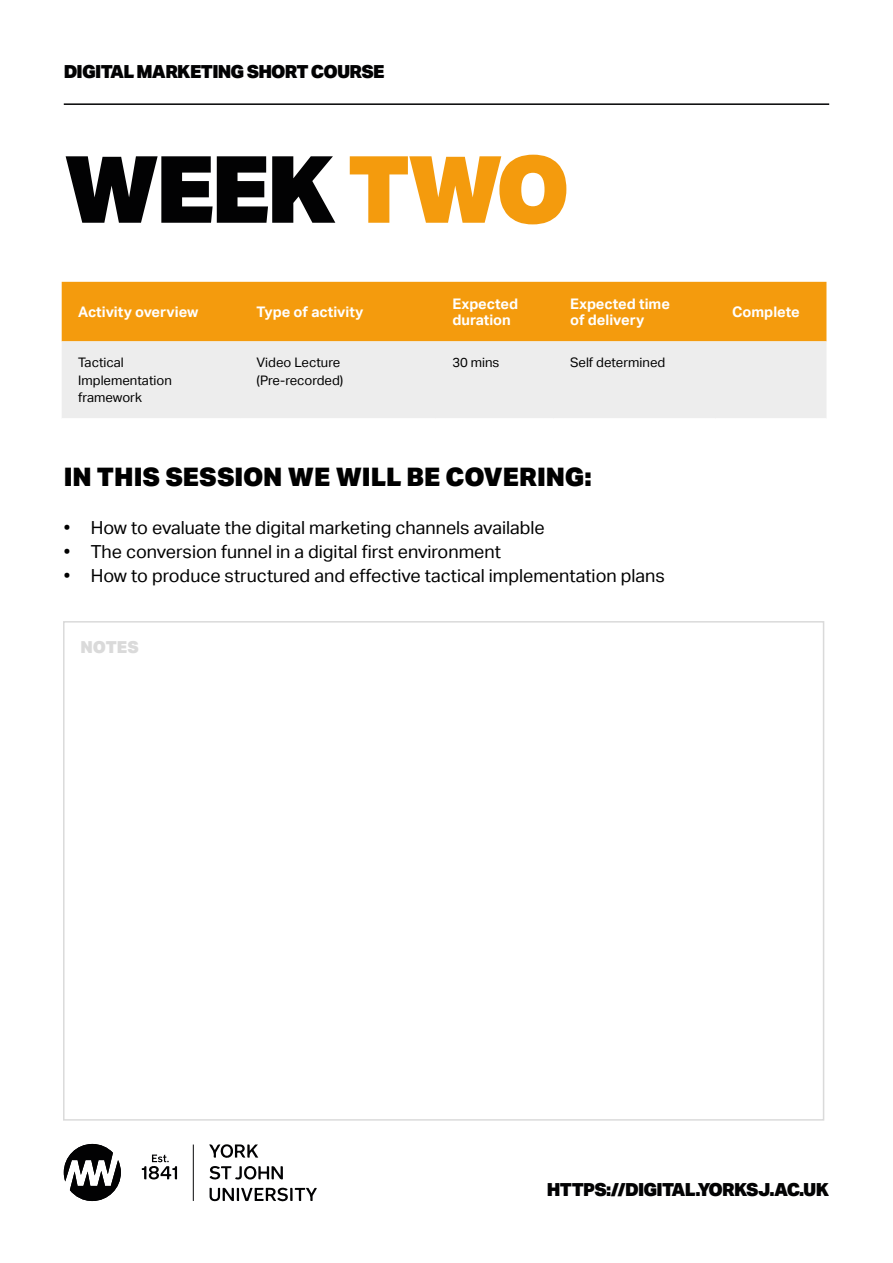
<style>
.page{position:relative;width:893px;height:1263px;background:#fff}
.page>*{position:absolute;margin:0;border:0;box-sizing:border-box;transform-origin:0 0}
.t1{font:900 93px "Aktiv Grotesk";letter-spacing:-.04em;color:#020203}
.t2{font:900 25.5px "Aktiv Grotesk";color:#000}
.t3{font:18px "Aktiv Grotesk";color:#000}
.t4{font:900 18px "Aktiv Grotesk";letter-spacing:-.04em;color:#020203}
.t5{font:900 16.5px "Aktiv Grotesk";letter-spacing:-.005em;color:#dadada}
.t6{font:700 14.55px/16px "Aktiv Grotesk";color:#fff}
.t7{font:13.2px/17.5px "Aktiv Grotesk";color:#000}
.s1{color:#f49b0d}
</style>
<div class="page">
<svg style="left:64px;top:1144px;width:57px;height:57px"></svg>
<svg style="left:193px;top:1144px;width:1px;height:57px"></svg>
<svg style="left:209px;top:1144px;width:49px;height:14px"></svg>
<svg style="left:209px;top:1166px;width:74px;height:14px"></svg>
<svg style="left:210px;top:1187px;width:107px;height:14px"></svg>
<svg style="left:142px;top:1154px;width:35px;height:26px"></svg>
<hr style="left:64px;top:103px;width:765px;height:2px;background:#020203">
<div style="left:62px;top:282px;width:764px;height:59px;background:#f49b0d"></div>
<div style="left:62px;top:341px;width:764px;height:77px;background:#ededed"></div>
<p class="t4" style="left:64px;top:60px;width:322px">DIGITAL MARKETING SHORT COURSE</p>
<h1 class="t1" style="left:64px;top:129px;width:508px">WEEK <span class="s1">TWO</span></h1>
<p class="t6" style="left:78px;top:304px;width:122px">Activity overview</p>
<p class="t6" style="left:257px;top:304px;width:108px">Type of activity</p>
<p class="t6" style="left:452px;top:296px;width:67px">Expected duration</p>
<p class="t6" style="left:570px;top:296px;width:101px">Expected time of delivery</p>
<p class="t6" style="left:732px;top:304px;width:69px">Complete</p>
<p class="t7" style="left:78px;top:354px;width:95px">Tactical<br>Implementation framework</p>
<p class="t7" style="left:257px;top:354px;width:88px">Video Lecture (Pre-recorded)</p>
<p class="t7" style="left:452px;top:354px;width:49px">30 mins</p>
<p class="t7" style="left:570px;top:354px;width:97px">Self determined</p>
<h2 class="t2" style="left:64px;top:460px;width:530px">IN THIS SESSION WE WILL BE COVERING:</h2>
<p class="t3" style="left:64px;top:517px;width:483px">• How to evaluate the digital marketing channels available</p>
<p class="t3" style="left:64px;top:541px;width:439px">• The conversion funnel in a digital first environment</p>
<p class="t3" style="left:64px;top:565px;width:603px">• How to produce structured and effective tactical implementation plans</p>
<p class="t5" style="left:81px;top:636px;width:60px">NOTES</p>
<p class="t4" style="left:547px;top:1178px;width:284px">HTTPS://DIGITAL.YORKSJ.AC.UK</p>
</div>
